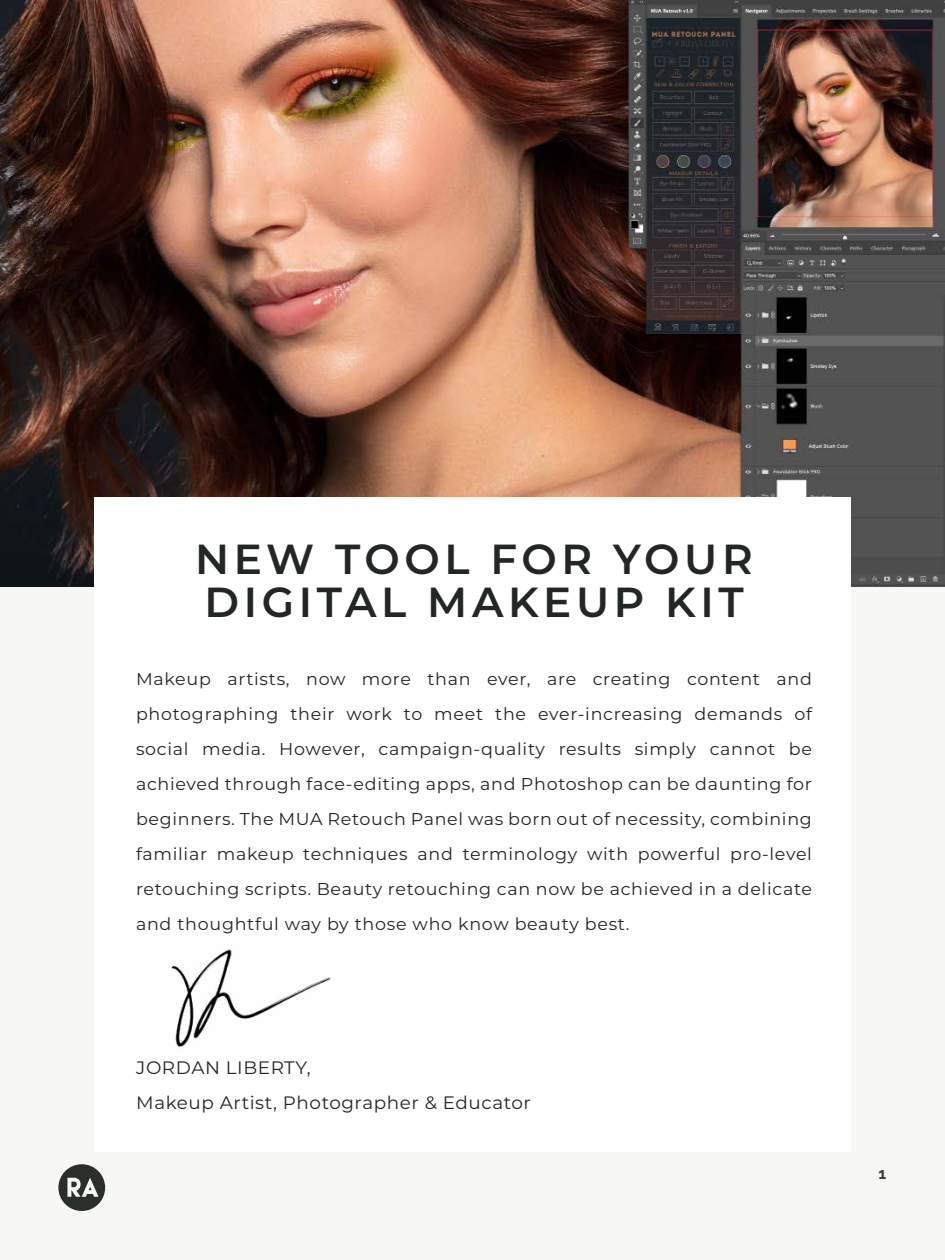
<style>
.page{position:relative;width:945px;height:1260px;background:#fff}
.page>*{position:absolute;margin:0;border:0;box-sizing:border-box;transform-origin:0 0}
.t1{font:600 42px/43.8px "Montserrat";letter-spacing:.11em;color:#222624}
.t2{font:18.03px/35px "Montserrat";letter-spacing:.03em;color:#222624}
.t3{font:17.15px/35px "Montserrat";letter-spacing:.04em;color:#222624;text-align:justify}
.t4{font:700 15.75px "Raleway";color:#333}
</style>
<div class="page">
<img style="left:0;top:0;width:945px;height:586px">
<div style="left:94px;top:497px;width:757px;height:655px;background:#fff"></div>
<img style="left:171px;top:949px;width:160px;height:98px">
<h1 class="t1" style="left:195px;top:535px;width:559px">NEW TOOL FOR YOUR<br>DIGITAL MAKEUP KIT</h1>
<p class="t3" style="left:136px;top:660px;width:678px">Makeup artists, now more than ever, are creating content and photographing their work to meet the ever-increasing demands of social media. However, campaign-quality results simply cannot be achieved through face-editing apps, and Photoshop can be daunting for beginners. The MUA Retouch Panel was born out of necessity, combining familiar makeup techniques and terminology with powerful pro-level retouching scripts. Beauty retouching can now be achieved in a delicate and thoughtful way by those who know beauty best.</p>
<p class="t2" style="left:136px;top:1049px;width:396px">JORDAN LIBERTY,<br>Makeup Artist, Photographer &amp; Educator</p>
<p class="t4" style="left:878px;top:1164px;width:9px">1</p>
</div>
